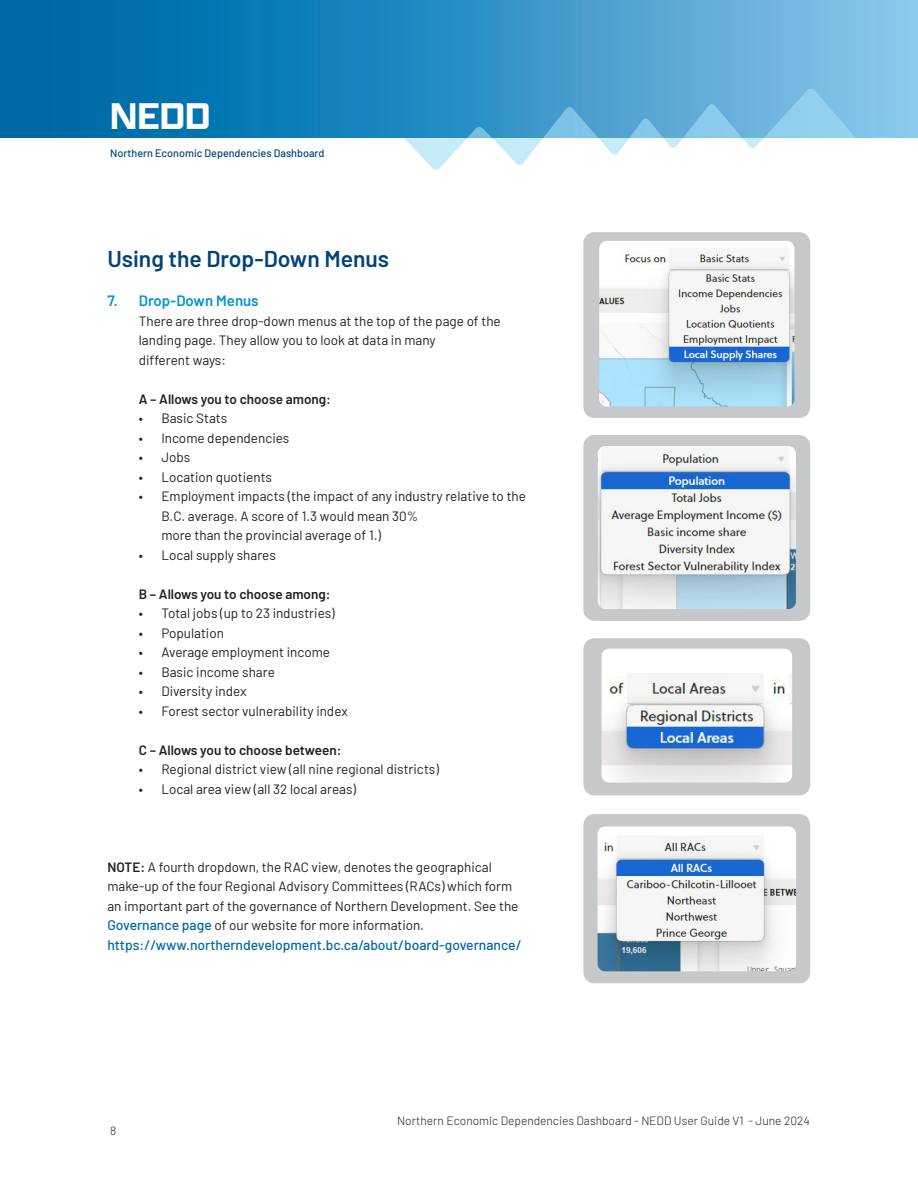
<style>
.page{position:relative;width:918px;height:1188px;background:#fff}
.page>*{position:absolute;margin:0;border:0;box-sizing:border-box;transform-origin:0 0}
.t1{font:600 39.6px "Apotek Extra Wide";color:#fff}
.t2{font:600 22.8px "Barlow";color:#00447a}
.t3{font:600 15px "Barlow";color:#0093d0}
.t4{font:500 13.8px "Barlow";color:#0068a5}
.bullet_copy{font:13.5px/19.5px "Barlow";color:#231f20}
.t5{font:600 13.5px "Barlow";color:#231f20}
.t6{font:300 12px "Barlow";color:#231f20}
.t7{font:500 10.8px "Barlow";color:#00447a}
.s1{font-weight:600}
.s2{font-weight:500;font-size:13.8px;color:#0068a5}
</style>
<div class="page">
<div style="left:583px;top:232px;width:227px;height:186px;background:#c7c8ca;border-radius:11px"></div>
<div style="left:583px;top:435px;width:227px;height:186px;background:#c7c8ca;border-radius:11px"></div>
<div style="left:583px;top:638px;width:227px;height:157px;background:#c7c8ca;border-radius:11px"></div>
<div style="left:583px;top:814px;width:227px;height:169px;background:#c7c8ca;border-radius:11px"></div>
<img style="left:598px;top:826px;width:198px;height:145px">
<img style="left:598px;top:446px;width:198px;height:163px">
<img style="left:602px;top:649px;width:190px;height:134px">
<img style="left:599px;top:241px;width:195px;height:166px">
<svg style="left:0;top:0;width:918px;height:138px;background:#2d8ec2"></svg>
<svg style="left:404px;top:89px;width:452px;height:81px"></svg>
<p class="t1" style="left:110px;top:91px;width:102px">NEDD</p>
<p class="t7" style="left:110px;top:145px;width:216px">Northern Economic Dependencies Dashboard</p>
<p class="t2" style="left:107px;top:242px;width:283px">Using the Drop-Down Menus</p>
<p class="t3" style="left:107px;top:290px;width:153px">7. Drop-Down Menus</p>
<p class="bullet_copy" style="left:139px;top:310px;width:363px">There are three drop-down menus at the top of the page of the landing page. They allow you to look at data in many<br>different ways:</p>
<p class="t5" style="left:139px;top:389px;width:194px">A – Allows you to choose among:</p>
<p class="bullet_copy" style="left:139px;top:407px;width:90px">• Basic Stats</p>
<p class="bullet_copy" style="left:139px;top:427px;width:152px">• Income dependencies</p>
<p class="bullet_copy" style="left:139px;top:446px;width:53px">• Jobs</p>
<p class="bullet_copy" style="left:139px;top:466px;width:135px">• Location quotients</p>
<p class="bullet_copy" style="left:161px;top:485px;width:366px;text-indent:-23px">• Employment impacts (the impact of any industry relative to the<br>B.C. average. A score of 1.3 would mean 30%<br>more than the provincial average of 1.)</p>
<p class="bullet_copy" style="left:139px;top:544px;width:138px">• Local supply shares</p>
<p class="t5" style="left:139px;top:584px;width:193px">B – Allows you to choose among:</p>
<p class="bullet_copy" style="left:139px;top:602px;width:197px">• Total jobs (up to 23 industries)</p>
<p class="bullet_copy" style="left:139px;top:622px;width:87px">• Population</p>
<p class="bullet_copy" style="left:139px;top:641px;width:193px">• Average employment income</p>
<p class="bullet_copy" style="left:139px;top:661px;width:138px">• Basic income share</p>
<p class="bullet_copy" style="left:139px;top:680px;width:109px">• Diversity index</p>
<p class="bullet_copy" style="left:139px;top:700px;width:210px">• Forest sector vulnerability index</p>
<p class="t5" style="left:139px;top:740px;width:204px">C – Allows you to choose between:</p>
<p class="bullet_copy" style="left:139px;top:758px;width:302px">• Regional district view (all nine regional districts)</p>
<p class="bullet_copy" style="left:139px;top:778px;width:219px">• Local area view (all 32 local areas)</p>
<p class="bullet_copy" style="left:107px;top:856px;width:413px"><span class="s1">NOTE:</span> A fourth dropdown, the RAC view, denotes the geographical make-up of the four Regional Advisory Committees (RACs) which form an important part of the governance of Northern Development. See the <span class="s2">Governance page</span> of our website for more information.</p>
<p class="t4" style="left:107px;top:935px;width:416px">https://www.northerndevelopment.bc.ca/about/board-governance/</p>
<p class="t6" style="left:110px;top:1122px;width:8px">8</p>
<p class="t6" style="left:397px;top:1112px;width:414px">Northern Economic Dependencies Dashboard - NEDD User Guide V1 - June 2024</p>
</div>
